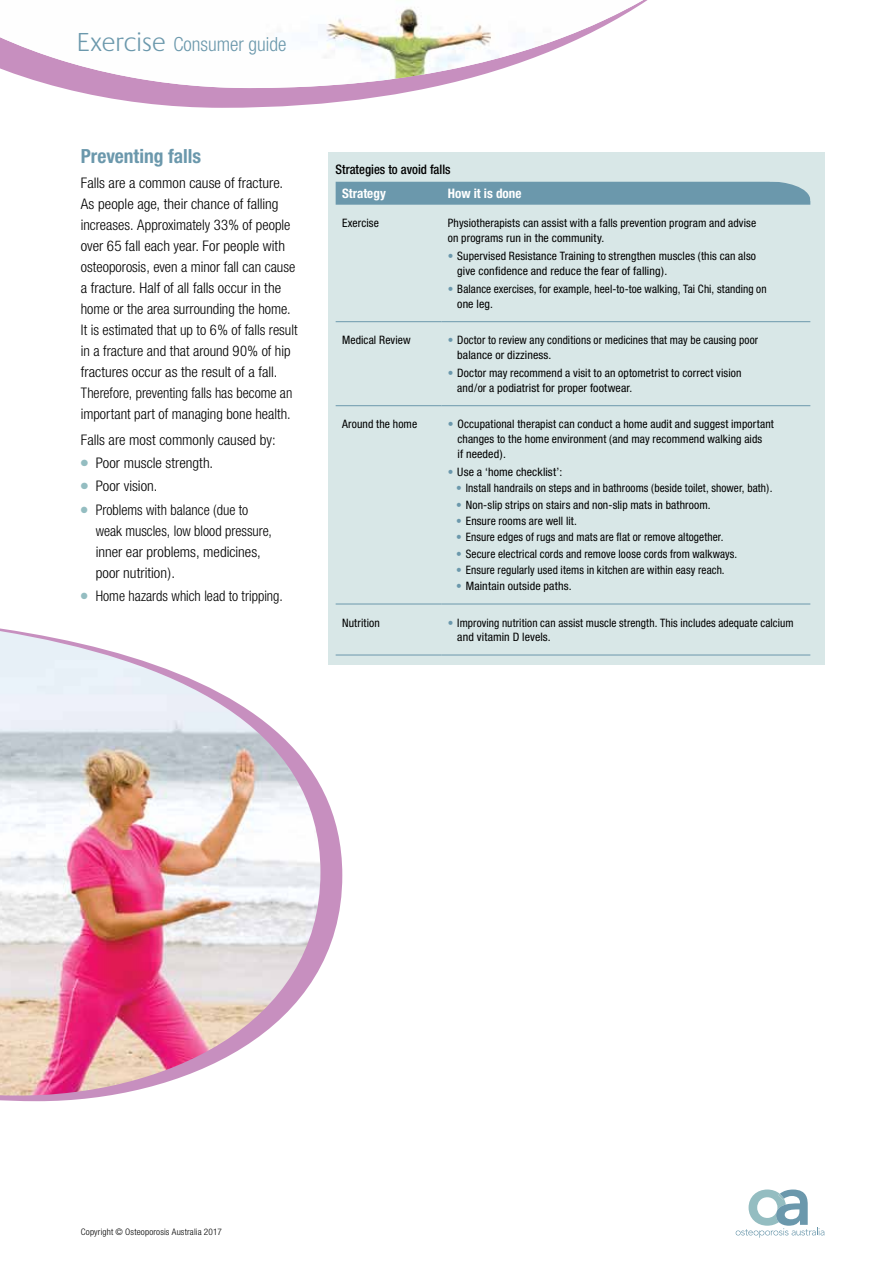
<style>
.page{position:relative;width:893px;height:1263px;background:#fff}
.page>*{position:absolute;margin:0;border:0;box-sizing:border-box;transform-origin:0 0}
.t1{font:300 condensed 19.5px "Helvetica Neue";color:#6b98ac}
.t2{font:700 condensed 19.5px "Helvetica Neue";color:#6b98ac}
.t3{font:300 condensed 14.7px/21px "Helvetica Neue";color:#000}
.t4{font:500 condensed 13.2px "Helvetica Neue";color:#000}
.t5{font:700 condensed 13.2px "Helvetica Neue";color:#fff}
.t6{font:condensed 11.7px/14.7px "Helvetica Neue";letter-spacing:.01em;color:#000}
.t7{font:300 condensed 9px "Helvetica Neue";letter-spacing:.02em;color:#000}
.s1{font-family:"Praxis Expert";font-weight:400;font-stretch:normal;font-size:27px}
.s2{color:#94bdc1}
.s3{color:#6b98ac}
</style>
<div class="page">
<div style="left:329px;top:152px;width:496px;height:512px;background:#d8e7e7"></div>
<hr style="left:336px;top:321px;width:105px;height:1px;background:#6b98ac">
<hr style="left:441px;top:321px;width:369px;height:1px;background:#6b98ac">
<hr style="left:336px;top:405px;width:105px;height:1px;background:#6b98ac">
<hr style="left:441px;top:405px;width:369px;height:1px;background:#6b98ac">
<hr style="left:336px;top:604px;width:105px;height:1px;background:#6b98ac">
<hr style="left:441px;top:604px;width:369px;height:1px;background:#6b98ac">
<hr style="left:336px;top:655px;width:105px;height:1px;background:#6b98ac">
<hr style="left:441px;top:655px;width:369px;height:1px;background:#6b98ac">
<svg style="left:336px;top:181px;width:475px;height:24px;background:#719caf"></svg>
<svg style="left:0;top:610px;width:342px;height:491px"></svg>
<img style="left:0;top:631px;width:320px;height:464px">
<svg style="left:62px;top:88px;width:366px;height:20px;fill:#c78fbf"></svg>
<img style="left:0;top:0;width:643px;height:88px">
<svg style="left:736px;top:1189px;width:88px;height:49px"></svg>
<h1 class="t1" style="left:77px;top:32px;width:211px"><span class="s1">Exercise</span> Consumer guide</h1>
<h1 class="t2" style="left:81px;top:144px;width:122px">Preventing falls</h1>
<p class="t3" style="left:81px;top:172px;width:218px">Falls are a common cause of fracture.<br>As people age, their chance of falling increases. Approximately 33% of people over 65 fall each year. For people with osteoporosis, even a minor fall can cause a fracture. Half of all falls occur in the home or the area surrounding the home.<br>It is estimated that up to 6% of falls result in a fracture and that around 90% of hip fractures occur as the result of a fall.<br>Therefore, preventing falls has become an important part of managing bone health.</p>
<p class="t3" style="left:81px;top:429px;width:197px">Falls are most commonly caused by:</p>
<p class="t3" style="left:81px;top:452px;width:134px"><span class="s2">●</span> Poor muscle strength.</p>
<p class="t3" style="left:81px;top:475px;width:78px"><span class="s2">●</span> Poor vision.</p>
<p class="t3" style="left:96px;top:499px;width:178px;text-indent:-15px"><span class="s2">●</span> Problems with balance (due to weak muscles, low blood pressure, inner ear problems, medicines, poor nutrition).</p>
<p class="t3" style="left:81px;top:585px;width:204px"><span class="s2">●</span> Home hazards which lead to tripping.</p>
<p class="t4" style="left:336px;top:161px;width:116px">Strategies to avoid falls</p>
<p class="t5" style="left:342px;top:186px;width:45px">Strategy</p>
<p class="t5" style="left:448px;top:186px;width:75px">How it is done</p>
<p class="t6" style="left:342px;top:216px;width:38px">Exercise</p>
<p class="t6" style="left:448px;top:216px;width:310px">Physiotherapists can assist with a falls prevention program and advise on programs run in the community.</p>
<p class="t6" style="left:457px;top:249px;width:300px;text-indent:-9px"><span class="s3">•</span> Supervised Resistance Training to strengthen muscles (this can also give confidence and reduce the fear of falling).</p>
<p class="t6" style="left:457px;top:282px;width:311px;text-indent:-9px"><span class="s3">•</span> Balance exercises, for example, heel-to-toe walking, Tai Chi, standing on one leg.</p>
<p class="t6" style="left:342px;top:333px;width:70px">Medical Review</p>
<p class="t6" style="left:457px;top:333px;width:302px;text-indent:-9px"><span class="s3">•</span> Doctor to review any conditions or medicines that may be causing poor balance or dizziness.</p>
<p class="t6" style="left:457px;top:366px;width:286px;text-indent:-9px"><span class="s3">•</span> Doctor may recommend a visit to an optometrist to correct vision and/or a podiatrist for proper footwear.</p>
<p class="t6" style="left:342px;top:417px;width:77px">Around the home</p>
<p class="t6" style="left:457px;top:417px;width:318px;text-indent:-10px"><span class="s3">•</span> Occupational therapist can conduct a home audit and suggest important changes to the home environment (and may recommend walking aids<br>if needed).</p>
<p class="t6" style="left:448px;top:464px;width:116px"><span class="s3">•</span> Use a ‘home checklist’:</p>
<p class="t6" style="left:456px;top:481px;width:318px"><span class="s3">•</span> Install handrails on steps and in bathrooms (beside toilet, shower, bath).</p>
<p class="t6" style="left:456px;top:497px;width:256px"><span class="s3">•</span> Non-slip strips on stairs and non-slip mats in bathroom.</p>
<p class="t6" style="left:456px;top:513px;width:122px"><span class="s3">•</span> Ensure rooms are well lit.</p>
<p class="t6" style="left:456px;top:530px;width:269px"><span class="s3">•</span> Ensure edges of rugs and mats are flat or remove altogether.</p>
<p class="t6" style="left:456px;top:546px;width:283px"><span class="s3">•</span> Secure electrical cords and remove loose cords from walkways.</p>
<p class="t6" style="left:456px;top:562px;width:270px"><span class="s3">•</span> Ensure regularly used items in kitchen are within easy reach.</p>
<p class="t6" style="left:456px;top:579px;width:117px"><span class="s3">•</span> Maintain outside paths.</p>
<p class="t6" style="left:342px;top:615px;width:39px">Nutrition</p>
<p class="t6" style="left:457px;top:615px;width:338px;text-indent:-9px"><span class="s3">•</span> Improving nutrition can assist muscle strength. This includes adequate calcium and vitamin D levels.</p>
<p class="t7" style="left:81px;top:1227px;width:142px">Copyright © Osteoporosis Australia 2017</p>
</div>
